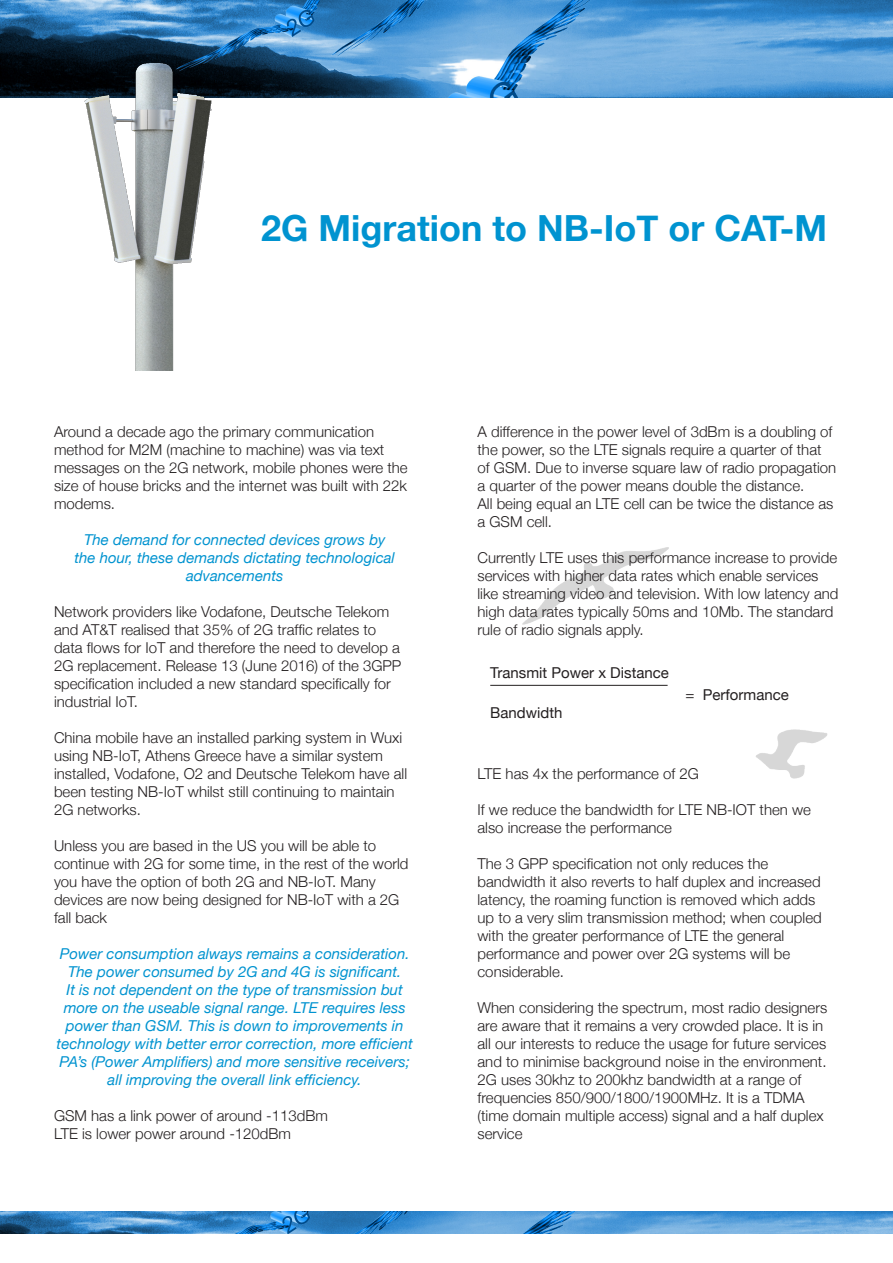
<style>
.page{position:relative;width:893px;height:1263px;background:#fff}
.page>*{position:absolute;margin:0;border:0;box-sizing:border-box;transform-origin:0 0}
.t1{font:700 36px "Helvetica Neue";color:#0093d0}
.t2{font:300 15px/18px "Helvetica Neue";color:#231f20}
.t3{font:italic 15px/18px "Helvetica Neue";color:#0093d0;text-align:center}
.t4{font:15px "Helvetica Neue";color:#231f20}
</style>
<div class="page">
<img style="left:0;top:0;width:893px;height:98px">
<img style="left:0;top:1212px;width:893px;height:21px">
<img style="left:523px;top:547px;width:305px;height:232px">
<img style="left:72px;top:54px;width:152px;height:316px">
<hr style="left:490px;top:685px;width:178px;height:1px;background:#231f20">
<p class="t1" style="left:261px;top:206px;width:567px">2G Migration to NB-IoT or CAT-M</p>
<p class="t2" style="left:54px;top:422px;width:355px">Around a decade ago the primary communication method for M2M (machine to machine) was via text messages on the 2G network, mobile phones were the size of house bricks and the internet was built with 22k modems.</p>
<p class="t3" style="left:75px;top:530px;width:322px">The demand for connected devices grows by the hour, these demands dictating technological advancements</p>
<p class="t2" style="left:54px;top:602px;width:349px">Network providers like Vodafone, Deutsche Telekom and AT&amp;T realised that 35% of 2G traffic relates to data flows for IoT and therefore the need to develop a 2G replacement. Release 13 (June 2016) of the 3GPP specification included a new standard specifically for industrial IoT.</p>
<p class="t2" style="left:54px;top:728px;width:355px">China mobile have an installed parking system in Wuxi using NB-IoT, Athens Greece have a similar system installed, Vodafone, O2 and Deutsche Telekom have all been testing NB-IoT whilst still continuing to maintain 2G networks.</p>
<p class="t2" style="left:54px;top:836px;width:356px">Unless you are based in the US you will be able to continue with 2G for some time, in the rest of the world you have the option of both 2G and NB-IoT. Many devices are now being designed for NB-IoT with a 2G fall back</p>
<p class="t3" style="left:57px;top:944px;width:358px">Power consumption always remains a consideration.<br>The power consumed by 2G and 4G is significant.<br>It is not dependent on the type of transmission but more on the useable signal range. LTE requires less power than GSM. This is down to improvements in technology with better error correction, more efficient PA’s (Power Amplifiers) and more sensitive receivers; all improving the overall link efficiency.</p>
<p class="t2" style="left:54px;top:1106px;width:275px">GSM has a link power of around -113dBm</p>
<p class="t2" style="left:54px;top:1124px;width:239px">LTE is lower power around -120dBm</p>
<p class="t2" style="left:477px;top:422px;width:360px">A difference in the power level of 3dBm is a doubling of the power, so the LTE signals require a quarter of that of GSM. Due to inverse square law of radio propagation a quarter of the power means double the distance.<br>All being equal an LTE cell can be twice the distance as a GSM cell.</p>
<p class="t2" style="left:477px;top:548px;width:362px">Currently LTE uses this performance increase to provide services with higher data rates which enable services like streaming video and television. With low latency and high data rates typically 50ms and 10Mb. The standard rule of radio signals apply.</p>
<p class="t4" style="left:490px;top:664px;width:180px">Transmit Power x Distance</p>
<p class="t4" style="left:490px;top:704px;width:74px">Bandwidth</p>
<p class="t4" style="left:685px;top:686px;width:105px">= Performance</p>
<p class="t2" style="left:477px;top:764px;width:223px">LTE has 4x the performance of 2G</p>
<p class="t2" style="left:477px;top:800px;width:335px">If we reduce the bandwidth for LTE NB-IOT then we also increase the performance</p>
<p class="t2" style="left:477px;top:854px;width:346px">The 3 GPP specification not only reduces the bandwidth it also reverts to half duplex and increased latency, the roaming function is removed which adds up to a very slim transmission method; when coupled with the greater performance of LTE the general performance and power over 2G systems will be considerable.</p>
<p class="t2" style="left:477px;top:998px;width:351px">When considering the spectrum, most radio designers are aware that it remains a very crowded place. It is in all our interests to reduce the usage for future services and to minimise background noise in the environment.<br>2G uses 30khz to 200khz bandwidth at a range of frequencies 850/900/1800/1900MHz. It is a TDMA (time domain multiple access) signal and a half duplex service</p>
</div>
